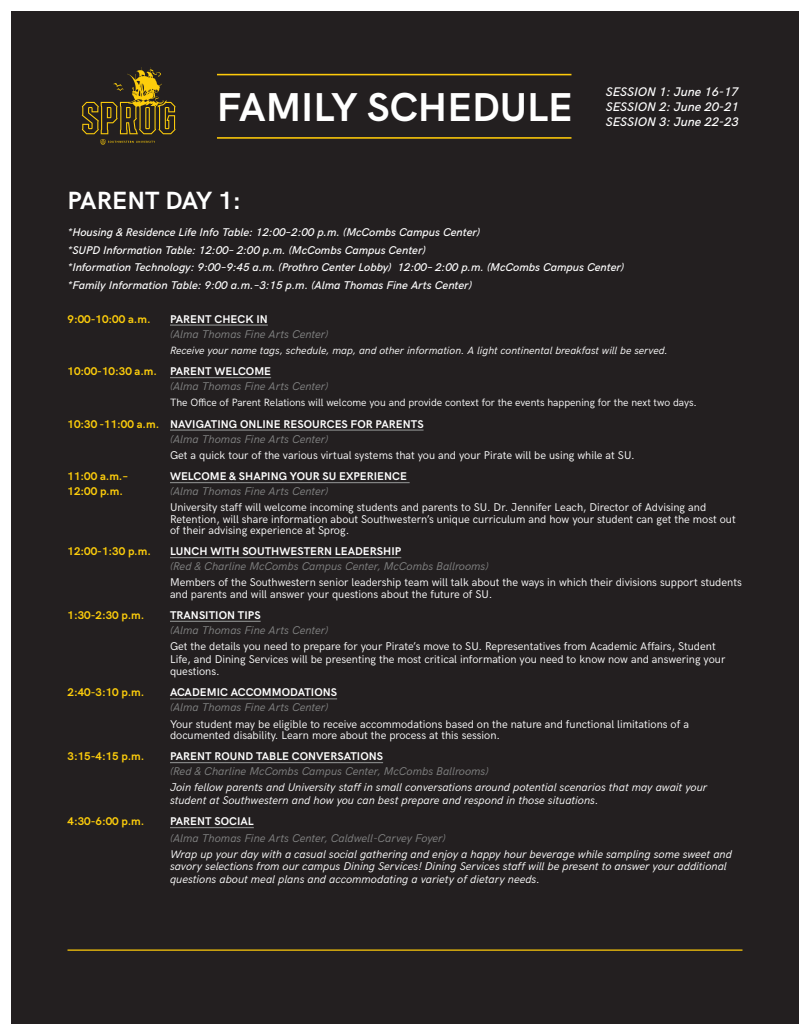
<style>
.page{position:relative;width:810px;height:1035px;background:#fff}
.page>*{position:absolute;margin:0;border:0;box-sizing:border-box;transform-origin:0 0}
.t1{font:700 40.5px "HK Grotesk";color:#fff}
.t2{font:700 25px "HK Grotesk";color:#fff}
.t3{font:italic 500 12.5px/15px "HK Grotesk";color:#fff;text-align:justify}
.t4{font:11.25px/11.2px "HK Grotesk";color:#fff}
.t5{font:italic 11.25px/12.5px "HK Grotesk";color:#fff}
.t6{font:italic 11.25px/15px "HK Grotesk";color:#828383}
.t7{font:italic 500 11.25px/17.5px "HK Grotesk";color:#fff}
.t8{font:700 11.25px/15px "HK Grotesk";letter-spacing:.005em;color:#fff}
.t9{font:700 11.25px "HK Grotesk";color:#fdcd0b}
.t10{font:10.62px "HK Grotesk";color:#fff}
.t11{font:italic 10.62px "HK Grotesk";color:#fff}
.s1{font-weight:700;font-style:normal;color:#fdcd0b}
.s2{font-weight:700;font-style:normal;color:#fff}
.s3{color:#fdcd0b}
.s4{font-weight:400;font-style:italic;color:#828383}
</style>
<div class="page">
<div style="left:11px;top:11px;width:788px;height:1013px;background:#231f20"></div>
<svg style="left:82px;top:67px;width:93px;height:78px"></svg>
<hr style="left:170px;top:324px;width:98px;height:2px;background:#828383">
<hr style="left:170px;top:377px;width:101px;height:1px;background:#828383">
<hr style="left:170px;top:429px;width:254px;height:2px;background:#828383">
<hr style="left:170px;top:482px;width:240px;height:1px;background:#828383">
<hr style="left:170px;top:557px;width:231px;height:1px;background:#828383">
<hr style="left:170px;top:621px;width:91px;height:1px;background:#828383">
<hr style="left:170px;top:698px;width:167px;height:1px;background:#828383">
<hr style="left:170px;top:762px;width:213px;height:1px;background:#828383">
<hr style="left:170px;top:827px;width:84px;height:1px;background:#828383">
<hr style="left:217px;top:74px;width:354px;height:1px;background:#feca0a">
<hr style="left:217px;top:137px;width:354px;height:2px;background:#feca0a">
<hr style="left:68px;top:949px;width:674px;height:2px;background:#feca0a">
<h1 class="t1" style="left:217px;top:77px;width:357px">FAMILY SCHEDULE</h1>
<p class="t3" style="left:606px;top:83px;width:134px">SESSION 1: June 16-17<br>SESSION 2: June 20-21<br>SESSION 3: June 22-23</p>
<h2 class="t2" style="left:68px;top:181px;width:175px">PARENT DAY 1:</h2>
<p class="t7" style="left:68px;top:223px;width:558px">*Housing &amp; Residence Life Info Table: 12:00–2:00 p.m. (McCombs Campus Center)<br>*SUPD Information Table: 12:00– 2:00 p.m. (McCombs Campus Center)<br>*Information Technology: 9:00–9:45 a.m. (Prothro Center Lobby) 12:00– 2:00 p.m. (McCombs Campus Center) *Family Information Table: 9:00 a.m.–3:15 p.m. (Alma Thomas Fine Arts Center)</p>
<p class="t9" style="left:68px;top:310px;width:85px">9:00-10:00 a.m.</p>
<p class="t8" style="left:170px;top:310px;width:99px">PARENT CHECK IN</p>
<p class="t6" style="left:170px;top:325px;width:160px">(Alma Thomas Fine Arts Center)</p>
<p class="t11" style="left:170px;top:342px;width:500px">Receive your name tags, schedule, map, and other information. A light continental breakfast will be served.</p>
<p class="t6" style="left:170px;top:363px;width:160px;text-indent:-102px"><span class="s1">10:00-10:30 a.m.</span> <span class="s2">PARENT WELCOME<br></span>(Alma Thomas Fine Arts Center)</p>
<p class="t10" style="left:170px;top:395px;width:529px">The Office of Parent Relations will welcome you and provide context for the events happening for the next two days.</p>
<p class="t8" style="left:170px;top:415px;width:255px;text-indent:-102px"><span class="s3">10:30 -11:00 a.m.</span> NAVIGATING ONLINE RESOURCES FOR PARENTS <span class="s4">(Alma Thomas Fine Arts Center)</span></p>
<p class="t4" style="left:170px;top:448px;width:466px">Get a quick tour of the various virtual systems that you and your Pirate will be using while at SU.</p>
<p class="t9" style="left:68px;top:468px;width:62px">11:00 a.m.–</p>
<p class="t8" style="left:170px;top:468px;width:238px">WELCOME &amp; SHAPING YOUR SU EXPERIENCE</p>
<p class="t9" style="left:68px;top:483px;width:57px">12:00 p.m.</p>
<p class="t6" style="left:170px;top:483px;width:160px">(Alma Thomas Fine Arts Center)</p>
<p class="t4" style="left:170px;top:501px;width:567px">University staff will welcome incoming students and parents to SU. Dr. Jennifer Leach, Director of Advising and<br>Retention, will share information about Southwestern’s unique curriculum and how your student can get the most out of their advising experience at Sprog.</p>
<p class="t9" style="left:68px;top:543px;width:85px">12:00-1:30 p.m.</p>
<p class="t8" style="left:170px;top:543px;width:233px">LUNCH WITH SOUTHWESTERN LEADERSHIP</p>
<p class="t6" style="left:170px;top:558px;width:320px">(Red &amp; Charline McCombs Campus Center, McCombs Ballrooms)</p>
<p class="t4" style="left:170px;top:576px;width:573px">Members of the Southwestern senior leadership team will talk about the ways in which their divisions support students and parents and will answer your questions about the future of SU.</p>
<p class="t9" style="left:68px;top:607px;width:78px">1:30-2:30 p.m.</p>
<p class="t8" style="left:170px;top:607px;width:92px">TRANSITION TIPS</p>
<p class="t6" style="left:170px;top:622px;width:160px">(Alma Thomas Fine Arts Center)</p>
<p class="t4" style="left:170px;top:639px;width:557px;line-height:12.5px">Get the details you need to prepare for your Pirate’s move to SU. Representatives from Academic Affairs, Student<br>Life, and Dining Services will be presenting the most critical information you need to know now and answering your questions.</p>
<p class="t9" style="left:68px;top:684px;width:78px">2:40-3:10 p.m.</p>
<p class="t8" style="left:170px;top:684px;width:169px">ACADEMIC ACCOMMODATIONS</p>
<p class="t6" style="left:170px;top:699px;width:160px">(Alma Thomas Fine Arts Center)</p>
<p class="t4" style="left:170px;top:717px;width:521px">Your student may be eligible to receive accommodations based on the nature and functional limitations of a documented disability. Learn more about the process at this session.</p>
<p class="t9" style="left:68px;top:748px;width:78px">3:15-4:15 p.m.</p>
<p class="t8" style="left:170px;top:748px;width:215px">PARENT ROUND TABLE CONVERSATIONS</p>
<p class="t6" style="left:170px;top:763px;width:320px">(Red &amp; Charline McCombs Campus Center, McCombs Ballrooms)</p>
<p class="t5" style="left:170px;top:780px;width:539px">Join fellow parents and University staff in small conversations around potential scenarios that may await your student at Southwestern and how you can best prepare and respond in those situations.</p>
<p class="t9" style="left:68px;top:813px;width:78px">4:30-6:00 p.m.</p>
<p class="t8" style="left:170px;top:813px;width:85px">PARENT SOCIAL</p>
<p class="t6" style="left:170px;top:829px;width:277px">(Alma Thomas Fine Arts Center, Caldwell-Carvey Foyer)</p>
<p class="t5" style="left:170px;top:847px;width:564px">Wrap up your day with a casual social gathering and enjoy a happy hour beverage while sampling some sweet and savory selections from our campus Dining Services! Dining Services staff will be present to answer your additional questions about meal plans and accommodating a variety of dietary needs.</p>
</div>
